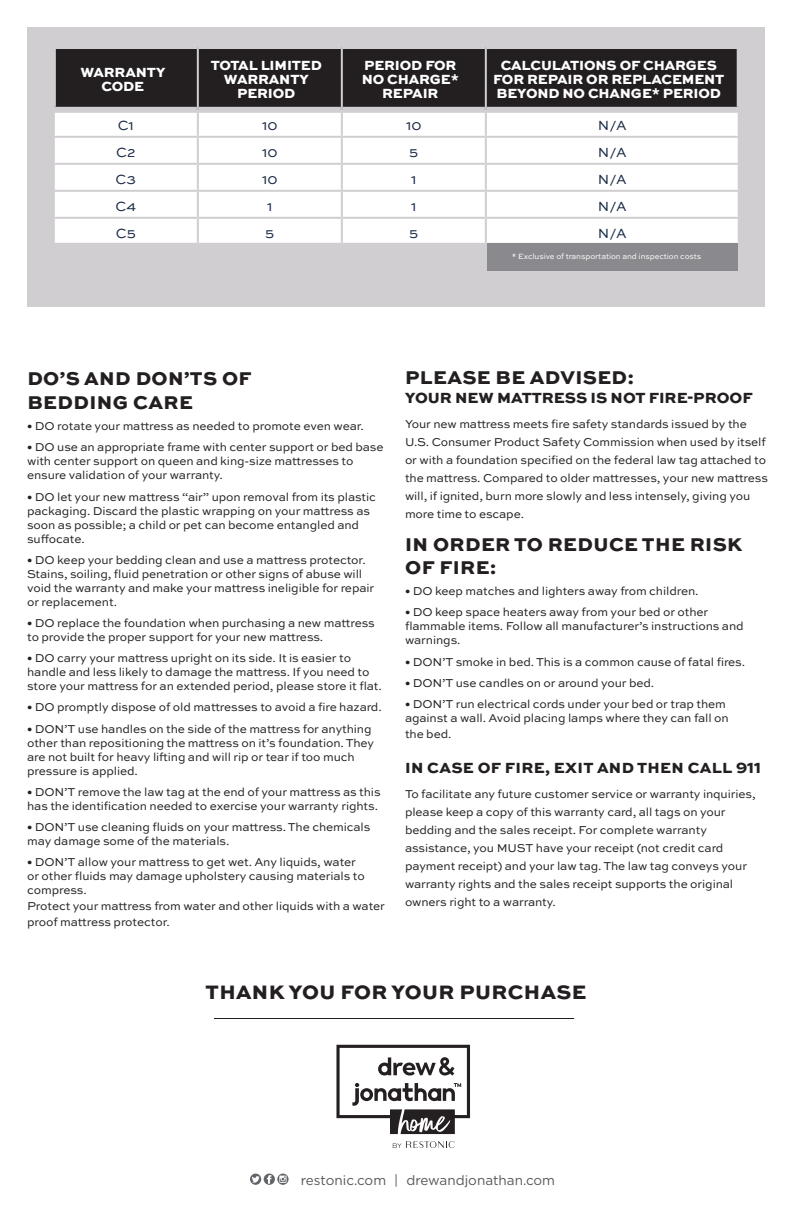
<style>
.page{position:relative;width:792px;height:1224px;background:#fff}
.page>*{position:absolute;margin:0;border:0;box-sizing:border-box;transform-origin:0 0}
.t1{font:800 20.6px "Sweet Sans Pro";letter-spacing:.02em;color:#231f20}
.t2{font:800 19.6px/23.4px "Sweet Sans Pro";letter-spacing:.02em;color:#231f20}
.t3{font:800 15.6px "Sweet Sans Pro";letter-spacing:.02em;color:#231f20}
.t4{font:800 15.6px "Sweet Sans Pro";color:#231f20}
.t5{font:800 14px/14px "Sweet Sans Pro";letter-spacing:-.01em;color:#fff;text-align:center}
.t6{font:14px "Sweet Sans Pro";color:#192944}
.t7{font:13.6px "Gotham";color:#57585a}
.t8{font:12px/14px "Sweet Sans Pro";letter-spacing:-.01em;color:#231f20}
.t9{font:8px "Sweet Sans Pro";letter-spacing:-.01em;color:#fff}
</style>
<div class="page">
<div style="left:27px;top:27px;width:738px;height:280px;background:#d0ced0"></div>
<div style="left:56px;top:49px;width:681px;height:58px;background:#231f20"></div>
<div style="left:55px;top:113px;width:683px;height:130px;background:#fff"></div>
<hr style="left:53px;top:136px;width:145px;height:2px;background:#d0ced0">
<hr style="left:198px;top:136px;width:144px;height:2px;background:#d0ced0">
<hr style="left:342px;top:136px;width:144px;height:2px;background:#d0ced0">
<hr style="left:486px;top:136px;width:254px;height:2px;background:#d0ced0">
<hr style="left:53px;top:163px;width:145px;height:2px;background:#d0ced0">
<hr style="left:198px;top:163px;width:144px;height:2px;background:#d0ced0">
<hr style="left:342px;top:163px;width:144px;height:2px;background:#d0ced0">
<hr style="left:486px;top:163px;width:254px;height:2px;background:#d0ced0">
<hr style="left:53px;top:190px;width:145px;height:2px;background:#d0ced0">
<hr style="left:198px;top:190px;width:144px;height:2px;background:#d0ced0">
<hr style="left:342px;top:190px;width:144px;height:2px;background:#d0ced0">
<hr style="left:486px;top:190px;width:254px;height:2px;background:#d0ced0">
<hr style="left:53px;top:217px;width:145px;height:2px;background:#d0ced0">
<hr style="left:198px;top:217px;width:144px;height:2px;background:#d0ced0">
<hr style="left:342px;top:217px;width:144px;height:2px;background:#d0ced0">
<hr style="left:486px;top:217px;width:254px;height:2px;background:#d0ced0">
<svg style="left:54px;top:49px;width:2px;height:58px"></svg>
<hr style="left:197px;top:49px;width:2px;height:61px;background:#d0ced0">
<hr style="left:341px;top:49px;width:2px;height:61px;background:#d0ced0">
<hr style="left:485px;top:49px;width:2px;height:61px;background:#d0ced0">
<hr style="left:197px;top:110px;width:2px;height:26px;background:#d0ced0">
<hr style="left:341px;top:110px;width:2px;height:26px;background:#d0ced0">
<hr style="left:485px;top:110px;width:2px;height:26px;background:#d0ced0">
<hr style="left:197px;top:138px;width:2px;height:25px;background:#d0ced0">
<hr style="left:341px;top:138px;width:2px;height:25px;background:#d0ced0">
<hr style="left:485px;top:138px;width:2px;height:25px;background:#d0ced0">
<hr style="left:197px;top:165px;width:2px;height:25px;background:#d0ced0">
<hr style="left:341px;top:165px;width:2px;height:25px;background:#d0ced0">
<hr style="left:485px;top:165px;width:2px;height:25px;background:#d0ced0">
<hr style="left:197px;top:192px;width:2px;height:25px;background:#d0ced0">
<hr style="left:341px;top:192px;width:2px;height:25px;background:#d0ced0">
<hr style="left:485px;top:192px;width:2px;height:25px;background:#d0ced0">
<hr style="left:197px;top:219px;width:2px;height:24px;background:#d0ced0">
<hr style="left:341px;top:219px;width:2px;height:24px;background:#d0ced0">
<hr style="left:485px;top:219px;width:2px;height:24px;background:#d0ced0">
<div style="left:487px;top:243px;width:251px;height:27px;background:#8a8a8e"></div>
<hr style="left:214px;top:1018px;width:360px;height:1px;background:#231f20">
<svg style="left:250px;top:1174px;width:39px;height:11px"></svg>
<svg style="left:336px;top:1045px;width:134px;height:89px"></svg>
<svg style="left:393px;top:1141px;width:62px;height:7px"></svg>
<p class="t5" style="left:80px;top:65px;width:86px">WARRANTY</p>
<p class="t5" style="left:102px;top:79px;width:44px">CODE</p>
<p class="t5" style="left:211px;top:58px;width:113px">TOTAL LIMITED<br>WARRANTY<br>PERIOD</p>
<p class="t5" style="left:364px;top:58px;width:94px">PERIOD FOR</p>
<p class="t5" style="left:362px;top:72px;width:99px">NO CHARGE*<br>REPAIR</p>
<p class="t5" style="left:501px;top:58px;width:218px">CALCULATIONS OF CHARGES</p>
<p class="t5" style="left:493px;top:72px;width:233px">FOR REPAIR OR REPLACEMENT</p>
<p class="t5" style="left:496px;top:86px;width:226px">BEYOND NO CHANGE* PERIOD</p>
<p class="t6" style="left:118px;top:115px;width:18px">C1</p>
<p class="t6" style="left:262px;top:115px;width:17px">10</p>
<p class="t6" style="left:406px;top:115px;width:17px">10</p>
<p class="t6" style="left:598px;top:115px;width:30px">N/A</p>
<p class="t6" style="left:116px;top:142px;width:21px">C2</p>
<p class="t6" style="left:262px;top:142px;width:17px">10</p>
<p class="t6" style="left:409px;top:142px;width:11px">5</p>
<p class="t6" style="left:598px;top:142px;width:30px">N/A</p>
<p class="t6" style="left:116px;top:169px;width:22px">C3</p>
<p class="t6" style="left:262px;top:169px;width:17px">10</p>
<p class="t6" style="left:411px;top:169px;width:7px">1</p>
<p class="t6" style="left:598px;top:169px;width:30px">N/A</p>
<p class="t6" style="left:116px;top:196px;width:22px">C4</p>
<p class="t6" style="left:267px;top:196px;width:7px">1</p>
<p class="t6" style="left:411px;top:196px;width:7px">1</p>
<p class="t6" style="left:598px;top:196px;width:30px">N/A</p>
<p class="t6" style="left:116px;top:223px;width:22px">C5</p>
<p class="t6" style="left:265px;top:223px;width:11px">5</p>
<p class="t6" style="left:409px;top:223px;width:11px">5</p>
<p class="t6" style="left:598px;top:223px;width:30px">N/A</p>
<p class="t9" style="left:512px;top:250px;width:191px">* Exclusive of transportation and inspection costs</p>
<p class="t2" style="left:27px;top:366px;width:226px">DO’S AND DON’TS OF<br>BEDDING CARE</p>
<p class="t8" style="left:27px;top:419px;width:338px">• DO rotate your mattress as needed to promote even wear.</p>
<p class="t8" style="left:27px;top:440px;width:358px">• DO use an appropriate frame with center support or bed base with center support on queen and king-size mattresses to ensure validation of your warranty.</p>
<p class="t8" style="left:27px;top:489px;width:350px">• DO let your new mattress “air” upon removal from its plastic packaging. Discard the plastic wrapping on your mattress as soon as possible; a child or pet can become entangled and suffocate.</p>
<p class="t8" style="left:27px;top:552px;width:349px">• DO keep your bedding clean and use a mattress protector.<br>Stains, soiling, fluid penetration or other signs of abuse will void the warranty and make your mattress ineligible for repair or replacement.</p>
<p class="t8" style="left:27px;top:615px;width:349px">• DO replace the foundation when purchasing a new mattress to provide the proper support for your new mattress.</p>
<p class="t8" style="left:27px;top:651px;width:356px">• DO carry your mattress upright on its side. It is easier to handle and less likely to damage the mattress. If you need to store your mattress for an extended period, please store it flat.</p>
<p class="t8" style="left:27px;top:700px;width:356px">• DO promptly dispose of old mattresses to avoid a fire hazard.</p>
<p class="t8" style="left:27px;top:721px;width:349px">• DON’T use handles on the side of the mattress for anything other than repositioning the mattress on it’s foundation. They are not built for heavy lifting and will rip or tear if too much pressure is applied.</p>
<p class="t8" style="left:27px;top:784px;width:355px">• DON’T remove the law tag at the end of your mattress as this has the identification needed to exercise your warranty rights.</p>
<p class="t8" style="left:27px;top:819px;width:345px">• DON’T use cleaning fluids on your mattress. The chemicals may damage some of the materials.</p>
<p class="t8" style="left:27px;top:855px;width:339px">• DON’T allow your mattress to get wet. Any liquids, water or other fluids may damage upholstery causing materials to compress.</p>
<p class="t8" style="left:27px;top:898px;width:359px;line-height:16px">Protect your mattress from water and other liquids with a water proof mattress protector.</p>
<p class="t2" style="left:405px;top:365px;width:230px">PLEASE BE ADVISED:</p>
<p class="t4" style="left:405px;top:385px;width:349px">YOUR NEW MATTRESS IS NOT FIRE-PROOF</p>
<p class="t8" style="left:405px;top:415px;width:365px;line-height:18px">Your new mattress meets fire safety standards issued by the U.S. Consumer Product Safety Commission when used by itself or with a foundation specified on the federal law tag attached to the mattress. Compared to older mattresses, your new mattress will, if ignited, burn more slowly and less intensely, giving you more time to escape.</p>
<p class="t2" style="left:405px;top:531px;width:339px">IN ORDER TO REDUCE THE RISK<br>OF FIRE:</p>
<p class="t8" style="left:405px;top:584px;width:295px">• DO keep matches and lighters away from children.</p>
<p class="t8" style="left:405px;top:605px;width:340px">• DO keep space heaters away from your bed or other flammable items. Follow all manufacturer’s instructions and warnings.</p>
<p class="t8" style="left:405px;top:654px;width:342px">• DON’T smoke in bed. This is a common cause of fatal fires.</p>
<p class="t8" style="left:405px;top:675px;width:251px">• DON’T use candles on or around your bed.</p>
<p class="t8" style="left:405px;top:697px;width:325px">• DON’T run electrical cords under your bed or trap them against a wall. Avoid placing lamps where they can fall on</p>
<p class="t8" style="left:405px;top:727px;width:48px">the bed.</p>
<p class="t3" style="left:405px;top:755px;width:358px">IN CASE OF FIRE, EXIT AND THEN CALL 911</p>
<p class="t8" style="left:405px;top:785px;width:352px;line-height:18px">To facilitate any future customer service or warranty inquiries, please keep a copy of this warranty card, all tags on your bedding and the sales receipt. For complete warranty assistance, you MUST have your receipt (not credit card payment receipt) and your law tag. The law tag conveys your warranty rights and the sales receipt supports the original owners right to a warranty.</p>
<p class="t1" style="left:206px;top:976px;width:382px">THANK YOU FOR YOUR PURCHASE</p>
<p class="t7" style="left:301px;top:1171px;width:256px">restonic.com | drewandjonathan.com</p>
</div>
